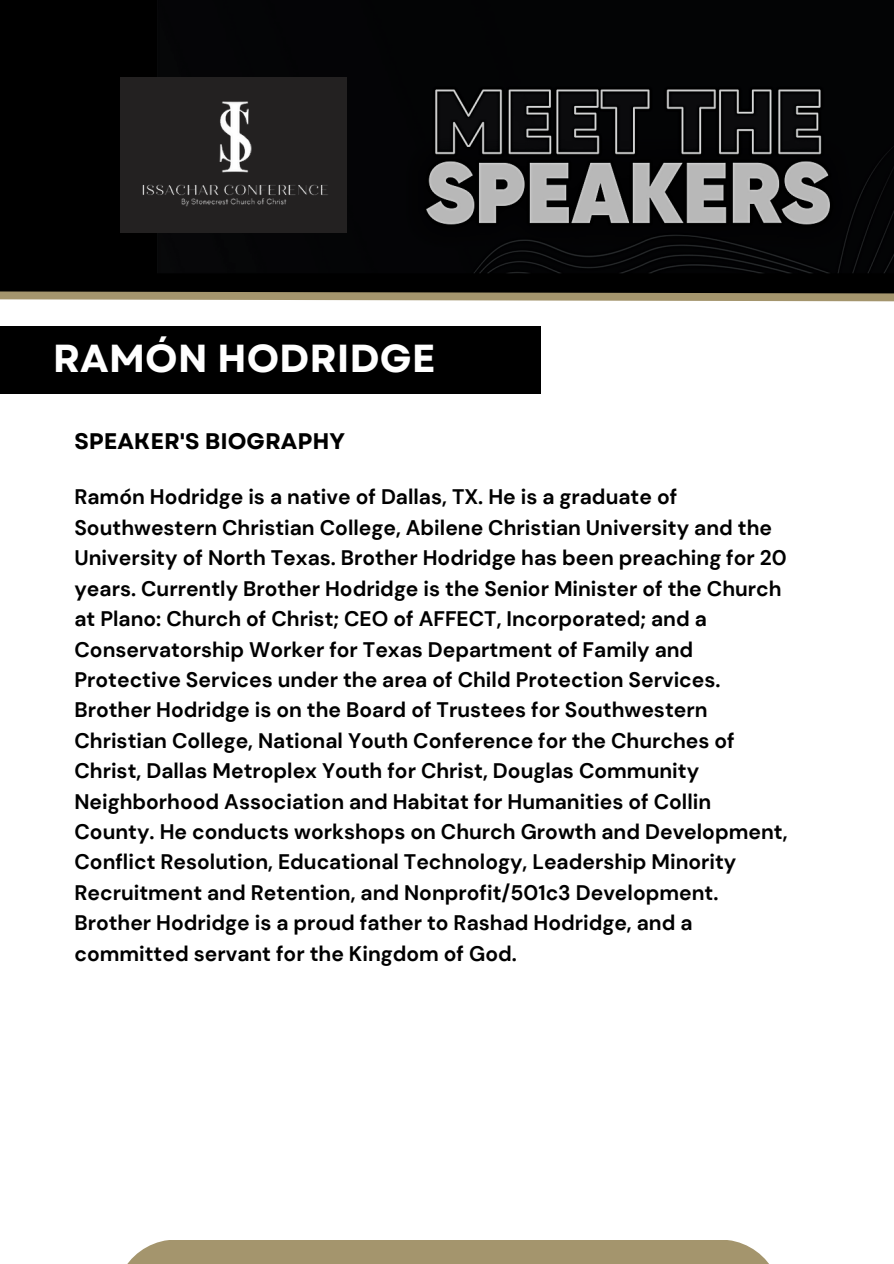
<style>
.page{position:relative;width:894px;height:1264px;background:#fff}
.page>*{position:absolute;margin:0;border:0;box-sizing:border-box;transform-origin:0 0}
.t1{font:700 39px "Garet";color:#fff}
.t2{font:700 22.5px "Garet";color:#000}
.t3{font:700 21px/30.5px "DM Sans";color:#000}
</style>
<div class="page">
<div style="left:89px;top:1239px;width:717px;height:24px;background:#a4956d"></div>
<div style="left:0;top:0;width:893px;height:297px;background:#000"></div>
<img style="left:158px;top:77px;width:735px;height:197px">
<div style="left:120px;top:78px;width:226px;height:154px;background:#232121"></div>
<img style="left:142px;top:89px;width:215px;height:133px">
<svg style="left:0;top:291px;width:893px;height:11px"></svg>
<div style="left:0;top:327px;width:540px;height:67px;background:#000"></div>
<h1 class="t1" style="left:53px;top:330px;width:384px">RAMÓN HODRIDGE</h1>
<p class="t2" style="left:74px;top:425px;width:272px">SPEAKER'S BIOGRAPHY</p>
<p class="t3" style="left:74px;top:482px;width:714px">Ramón Hodridge is a native of Dallas, TX. He is a graduate of Southwestern Christian College, Abilene Christian University and the University of North Texas. Brother Hodridge has been preaching for 20 years. Currently Brother Hodridge is the Senior Minister of the Church at Plano: Church of Christ; CEO of AFFECT, Incorporated; and a Conservatorship Worker for Texas Department of Family and Protective Services under the area of Child Protection Services.<br>Brother Hodridge is on the Board of Trustees for Southwestern Christian College, National Youth Conference for the Churches of Christ, Dallas Metroplex Youth for Christ, Douglas Community Neighborhood Association and Habitat for Humanities of Collin County. He conducts workshops on Church Growth and Development, Conflict Resolution, Educational Technology, Leadership Minority Recruitment and Retention, and Nonprofit/501c3 Development.<br>Brother Hodridge is a proud father to Rashad Hodridge, and a committed servant for the Kingdom of God.</p>
</div>
